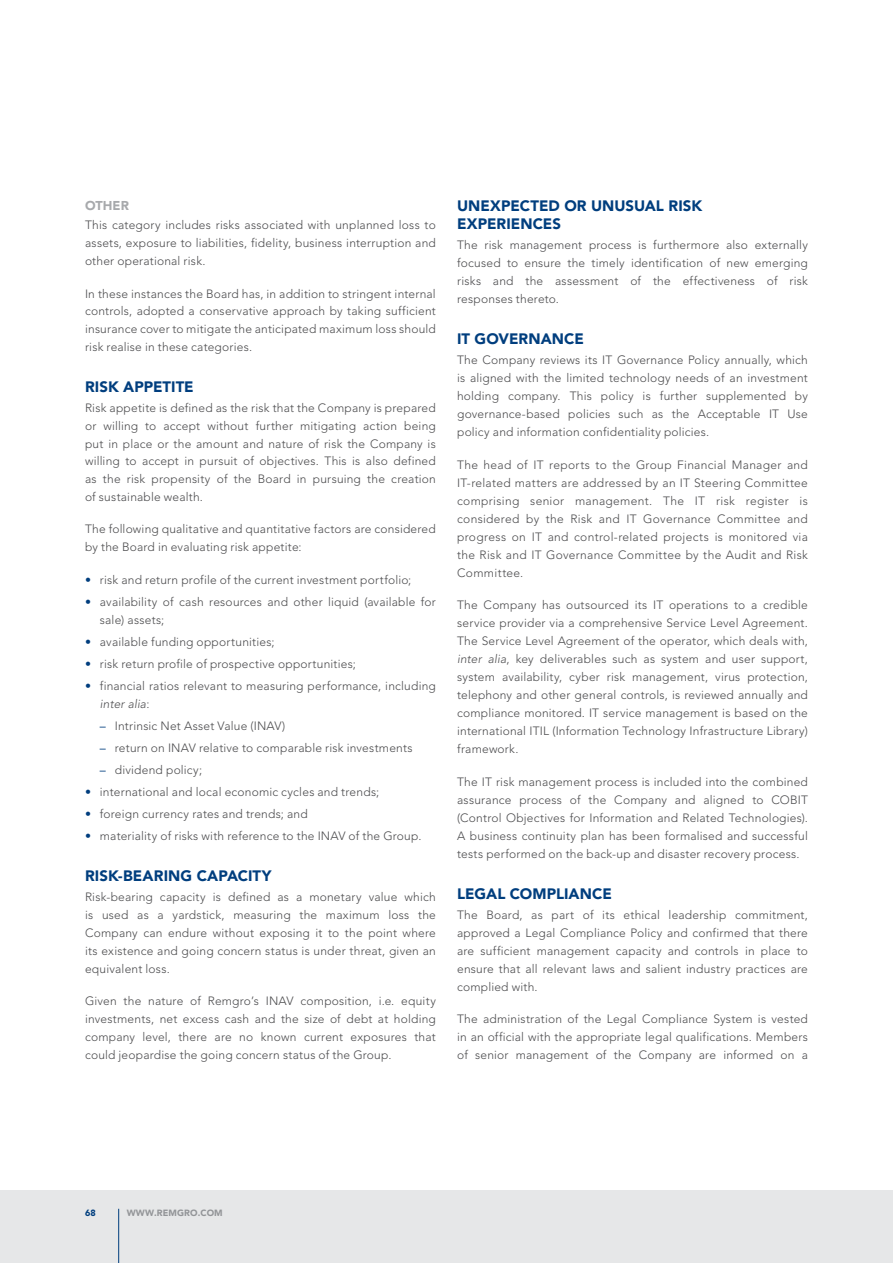
<style>
.page{position:relative;width:893px;height:1263px;background:#fff}
.page>*{position:absolute;margin:0;border:0;box-sizing:border-box;transform-origin:0 0}
.Level_1_Header_ES_20{font:900 15px/18px "Avenir LT Std";letter-spacing:.005em;color:#003e7e}
.Level_2_Header_ES_20{font:900 12.75px "Avenir LT Std";color:#a7a9ac}
.Body_copy_12_Leading{font:300 12px/18px "Avenir LT Std";letter-spacing:.015em;color:#4d4d4f;text-align:justify}
.t1{font:900 9px "Avenir LT Std";letter-spacing:.01em;color:#939598}
.t2{font:900 9px "Avenir LT Std";color:#003e7e}
.s1{font-weight:800;color:#003e7e}
.s2{font-style:italic}
.s3{font-weight:400;color:#003e7e}
</style>
<div class="page">
<div style="left:0;top:1191px;width:893px;height:72px;background:#e6e7e8"></div>
<hr style="left:118px;top:1209px;width:1px;height:54px;background:#003e7e">
<p class="Level_2_Header_ES_20" style="left:85px;top:197px;width:45px">OTHER</p>
<p class="Body_copy_12_Leading" style="left:85px;top:216px;width:352px">This category includes risks associated with unplanned loss to assets, exposure to liabilities, fidelity, business interruption and other operational risk.</p>
<p class="Body_copy_12_Leading" style="left:85px;top:284px;width:352px">In these instances the Board has, in addition to stringent internal controls, adopted a conservative approach by taking sufficient insurance cover to mitigate the anticipated maximum loss should risk realise in these categories.</p>
<p class="Level_1_Header_ES_20" style="left:85px;top:378px;width:110px">RISK APPETITE</p>
<p class="Body_copy_12_Leading" style="left:85px;top:399px;width:352px">Risk appetite is defined as the risk that the Company is prepared or willing to accept without further mitigating action being put in place or the amount and nature of risk the Company is willing to accept in pursuit of objectives. This is also defined as the risk propensity of the Board in pursuing the creation of sustainable wealth.</p>
<p class="Body_copy_12_Leading" style="left:85px;top:520px;width:352px">The following qualitative and quantitative factors are considered by the Board in evaluating risk appetite:</p>
<p class="Body_copy_12_Leading" style="left:85px;top:570px;width:328px"><span class="s1">•</span> risk and return profile of the current investment portfolio;</p>
<p class="Body_copy_12_Leading" style="left:100px;top:593px;width:337px;text-indent:-15px"><span class="s1">•</span> availability of cash resources and other liquid (available for sale) assets;</p>
<p class="Body_copy_12_Leading" style="left:85px;top:632px;width:191px"><span class="s1">•</span> available funding opportunities;</p>
<p class="Body_copy_12_Leading" style="left:85px;top:655px;width:272px"><span class="s1">•</span> risk return profile of prospective opportunities;</p>
<p class="Body_copy_12_Leading" style="left:100px;top:677px;width:337px;text-indent:-15px"><span class="s1">•</span> financial ratios relevant to measuring performance, including <span class="s2">inter alia</span>:</p>
<p class="Body_copy_12_Leading" style="left:100px;top:717px;width:187px"><span class="s3">–</span> Intrinsic Net Asset Value (INAV)</p>
<p class="Body_copy_12_Leading" style="left:100px;top:739px;width:314px"><span class="s3">–</span> return on INAV relative to comparable risk investments</p>
<p class="Body_copy_12_Leading" style="left:100px;top:761px;width:104px"><span class="s3">–</span> dividend policy;</p>
<p class="Body_copy_12_Leading" style="left:85px;top:783px;width:296px"><span class="s1">•</span> international and local economic cycles and trends;</p>
<p class="Body_copy_12_Leading" style="left:85px;top:805px;width:224px"><span class="s1">•</span> foreign currency rates and trends; and</p>
<p class="Body_copy_12_Leading" style="left:85px;top:827px;width:338px"><span class="s1">•</span> materiality of risks with reference to the INAV of the Group.</p>
<p class="Level_1_Header_ES_20" style="left:85px;top:867px;width:188px">RISK-BEARING CAPACITY</p>
<p class="Body_copy_12_Leading" style="left:85px;top:888px;width:352px">Risk-bearing capacity is defined as a monetary value which is used as a yardstick, measuring the maximum loss the Company can endure without exposing it to the point where its existence and going concern status is under threat, given an equivalent loss.</p>
<p class="Body_copy_12_Leading" style="left:85px;top:992px;width:352px">Given the nature of Remgro’s INAV composition, i.e. equity investments, net excess cash and the size of debt at holding company level, there are no known current exposures that could jeopardise the going concern status of the Group.</p>
<p class="Level_1_Header_ES_20" style="left:457px;top:197px;width:247px">UNEXPECTED OR UNUSUAL RISK<br>EXPERIENCES</p>
<p class="Body_copy_12_Leading" style="left:457px;top:236px;width:352px">The risk management process is furthermore also externally focused to ensure the timely identification of new emerging risks and the assessment of the effectiveness of risk responses thereto.</p>
<p class="Level_1_Header_ES_20" style="left:457px;top:330px;width:128px">IT GOVERNANCE</p>
<p class="Body_copy_12_Leading" style="left:457px;top:351px;width:352px">The Company reviews its IT Governance Policy annually, which is aligned with the limited technology needs of an investment holding company. This policy is further supplemented by governance-based policies such as the Acceptable IT Use policy and information confidentiality policies.</p>
<p class="Body_copy_12_Leading" style="left:457px;top:456px;width:352px">The head of IT reports to the Group Financial Manager and IT-related matters are addressed by an IT Steering Committee comprising senior management. The IT risk register is considered by the Risk and IT Governance Committee and progress on IT and control-related projects is monitored via the Risk and IT Governance Committee by the Audit and Risk Committee.</p>
<p class="Body_copy_12_Leading" style="left:457px;top:596px;width:352px">The Company has outsourced its IT operations to a credible service provider via a comprehensive Service Level Agreement.<br>The Service Level Agreement of the operator, which deals with, <span class="s2">inter alia</span>, key deliverables such as system and user support, system availability, cyber risk management, virus protection, telephony and other general controls, is reviewed annually and compliance monitored. IT service management is based on the international ITIL (Information Technology Infrastructure Library) framework.</p>
<p class="Body_copy_12_Leading" style="left:457px;top:773px;width:352px">The IT risk management process is included into the combined assurance process of the Company and aligned to COBIT (Control Objectives for Information and Related Technologies).<br>A business continuity plan has been formalised and successful tests performed on the back-up and disaster recovery process.</p>
<p class="Level_1_Header_ES_20" style="left:457px;top:884px;width:156px">LEGAL COMPLIANCE</p>
<p class="Body_copy_12_Leading" style="left:457px;top:906px;width:352px">The Board, as part of its ethical leadership commitment, approved a Legal Compliance Policy and confirmed that there are sufficient management capacity and controls in place to ensure that all relevant laws and salient industry practices are complied with.</p>
<p class="Body_copy_12_Leading" style="left:457px;top:1010px;width:352px">The administration of the Legal Compliance System is vested in an official with the appropriate legal qualifications. Members of senior management of the Company are informed on a</p>
<p class="t2" style="left:85px;top:1207px;width:12px">68</p>
<p class="t1" style="left:127px;top:1207px;width:97px">WWW.REMGRO.COM</p>
</div>
